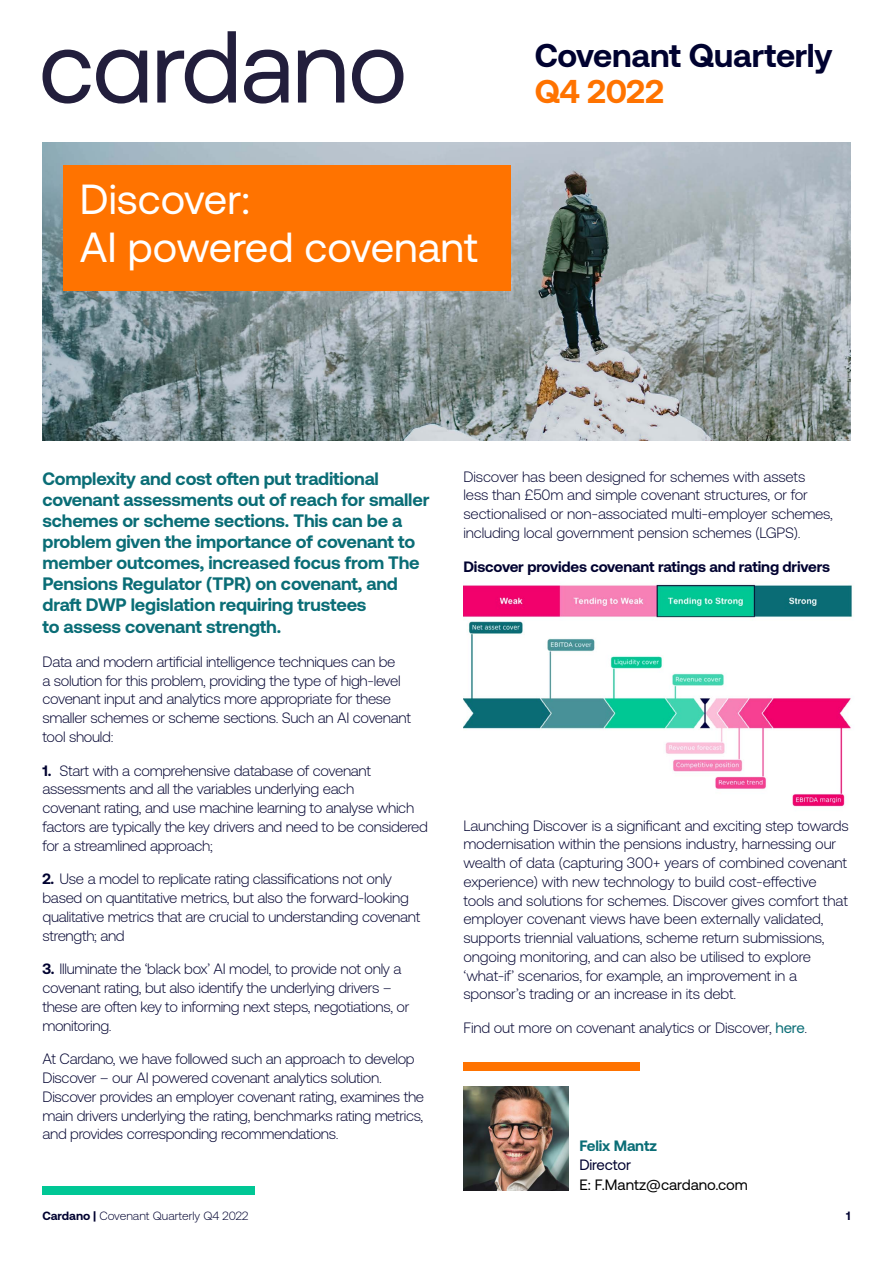
<style>
.page{position:relative;width:893px;height:1263px;background:#fff}
.page>*{position:absolute;margin:0;border:0;box-sizing:border-box;transform-origin:0 0}
.t1{font:42px "Aeonik";color:#fff}
.Paragraph_Style_1{font:700 33px "Aeonik";letter-spacing:-.005em;color:#000230}
.Paragraph_Style_1-2{font:700 33px "Aeonik";letter-spacing:-.005em;color:#ff7300}
.t2{font:700 18px/21.1px "Aeonik";letter-spacing:-.01em;color:#0a6d76}
.t3{font:300 15px/18.8px "Aeonik";letter-spacing:-.02em;color:#000230}
.t4{font:700 15px "Aeonik";letter-spacing:-.01em;color:#000230}
.Paragraph_Style_1-3{font:15px "Aeonik";color:#000}
.t5{font:700 15px "Aeonik";letter-spacing:-.01em;color:#0a6d76}
.t6{font:15px "Aeonik";letter-spacing:-.01em;color:#000230}
.t7{font:300 12px "Aeonik";color:#000230}
.t8{font:700 12px "Aeonik";color:#000230}
.s1{font-weight:700}
.s2{font-weight:400;color:#0a6d76}
</style>
<div class="page">
<div style="left:43px;top:1186px;width:212px;height:9px;background:#00c795"></div>
<img style="left:463px;top:584px;width:390px;height:223px">
<img style="left:43px;top:142px;width:807px;height:298px">
<div style="left:63px;top:165px;width:447px;height:126px;background:#ff7300"></div>
<svg style="left:43px;top:31px;width:360px;height:73px"></svg>
<div style="left:463px;top:1062px;width:177px;height:8px;background:#ff7300"></div>
<img style="left:463px;top:1087px;width:105px;height:104px">
<p class="t1" style="left:80px;top:176px;width:172px">Discover:</p>
<p class="t1" style="left:80px;top:224px;width:399px">AI powered covenant</p>
<p class="Paragraph_Style_1" style="left:535px;top:37px;width:299px">Covenant Quarterly</p>
<p class="Paragraph_Style_1-2" style="left:535px;top:73px;width:131px">Q4 2022</p>
<p class="t2" style="left:43px;top:468px;width:388px">Complexity and cost often put traditional covenant assessments out of reach for smaller schemes or scheme sections. This can be a problem given the importance of covenant to member outcomes, increased focus from The Pensions Regulator (TPR) on covenant, and draft DWP legislation requiring trustees<br>to assess covenant strength.</p>
<p class="t3" style="left:43px;top:652px;width:370px">Data and modern artificial intelligence techniques can be<br>a solution for this problem, providing the type of high-level covenant input and analytics more appropriate for these smaller schemes or scheme sections. Such an AI covenant tool should:</p>
<p class="t3" style="left:43px;top:761px;width:330px"><span class="s1">1.</span> Start with a comprehensive database of covenant assessments and all the variables underlying each</p>
<p class="t3" style="left:43px;top:798px;width:387px">covenant rating, and use machine learning to analyse which factors are typically the key drivers and need to be considered</p>
<p class="t3" style="left:43px;top:836px;width:172px">for a streamlined approach;</p>
<p class="t3" style="left:43px;top:870px;width:379px"><span class="s1">2.</span> Use a model to replicate rating classifications not only based on quantitative metrics, but also the forward-looking qualitative metrics that are crucial to understanding covenant strength; and</p>
<p class="t3" style="left:43px;top:960px;width:368px"><span class="s1">3.</span> Illuminate the ‘black box’ AI model, to provide not only a covenant rating, but also identify the underlying drivers – these are often key to informing next steps, negotiations, or monitoring.</p>
<p class="t3" style="left:43px;top:1050px;width:383px">At Cardano, we have followed such an approach to develop Discover – our AI powered covenant analytics solution.<br>Discover provides an employer covenant rating, examines the main drivers underlying the rating, benchmarks rating metrics, and provides corresponding recommendations.</p>
<p class="t3" style="left:463px;top:467px;width:371px">Discover has been designed for schemes with assets less than £50m and simple covenant structures, or for sectionalised or non-associated multi-employer schemes, including local government pension schemes (LGPS).</p>
<p class="t4" style="left:463px;top:558px;width:368px">Discover provides covenant ratings and rating drivers</p>
<p class="t3" style="left:463px;top:816px;width:387px">Launching Discover is a significant and exciting step towards modernisation within the pensions industry, harnessing our wealth of data (capturing 300+ years of combined covenant experience) with new technology to build cost-effective tools and solutions for schemes. Discover gives comfort that employer covenant views have been externally validated, supports triennial valuations, scheme return submissions, ongoing monitoring, and can also be utilised to explore ‘what-if’ scenarios, for example, an improvement in a sponsor’s trading or an increase in its debt.</p>
<p class="t3" style="left:463px;top:1018px;width:345px">Find out more on covenant analytics or Discover, <span class="s2">here</span>.</p>
<p class="t5" style="left:579px;top:1138px;width:79px">Felix Mantz</p>
<p class="t6" style="left:579px;top:1157px;width:53px">Director</p>
<p class="Paragraph_Style_1-3" style="left:579px;top:1176px;width:170px">E: F.Mantz@cardano.com</p>
<p class="t7" style="left:43px;top:1210px;width:207px"><span class="s1">Cardano |</span> Covenant Quarterly Q4 2022</p>
<p class="t8" style="left:846px;top:1209px;width:6px">1</p>
</div>
